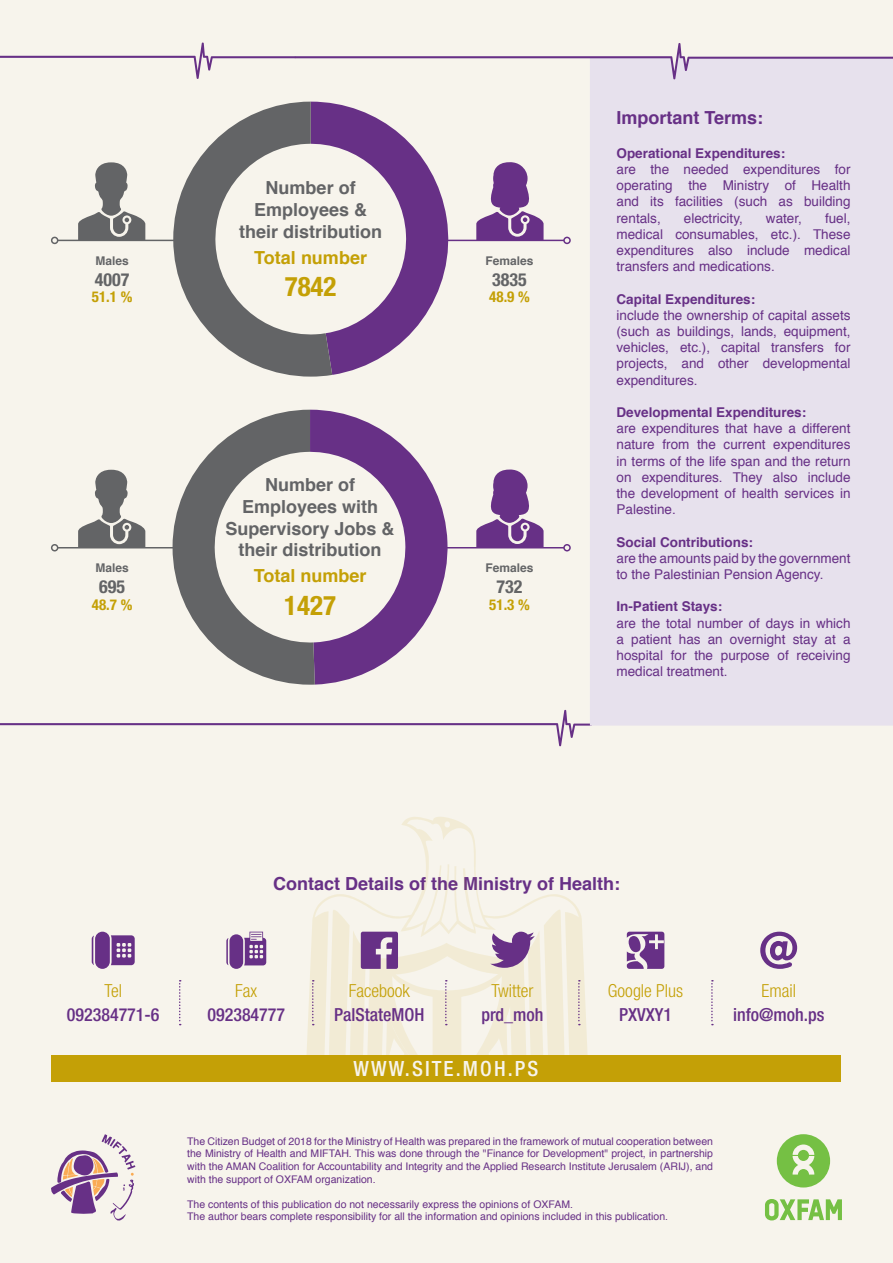
<style>
.page{position:relative;width:893px;height:1263px;background:#f7f4ec}
.page>*{position:absolute;margin:0;border:0;box-sizing:border-box;transform-origin:0 0}
.t1{font:700 condensed 27px "Helvetica Neue LT Std";color:#c4a006}
.t2{font:500 condensed 21px "Helvetica Neue LT Std";letter-spacing:.1em;color:#f7f4ec}
.t3{font:700 18px/21.6px "Helvetica";color:#636466;text-align:center}
.t4{font:500 condensed 18px "Helvetica Neue LT Std";color:#673086}
.t5{font:700 18px "Helvetica";color:#673086}
.t6{font:300 condensed 18px "Helvetica Neue LT Std";color:#c4a006}
.t7{font:700 18px "Helvetica";color:#c4a006}
.t8{font:700 condensed 18px "Helvetica Neue LT Std";color:#636466}
.t9{font:700 condensed 15px "Helvetica Neue LT Std";color:#c4a006}
.t10{font:13.5px/16.2px "Helvetica";color:#673086;text-align:justify}
.t11{font:700 13.5px "Helvetica";color:#673086}
.t12{font:700 12px "Helvetica";color:#636466}
.t13{font:10.5px/12.6px "Helvetica";color:#673086;text-align:justify}
</style>
<div class="page">
<svg style="left:306px;top:817px;width:282px;height:238px"></svg>
<svg style="left:179px;top:980px;width:2px;height:45px"></svg>
<svg style="left:312px;top:980px;width:2px;height:45px"></svg>
<svg style="left:578px;top:980px;width:2px;height:45px"></svg>
<svg style="left:711px;top:980px;width:2px;height:45px"></svg>
<svg style="left:361px;top:932px;width:174px;height:123px"></svg>
<svg style="left:627px;top:932px;width:37px;height:37px"></svg>
<svg style="left:226px;top:932px;width:40px;height:37px"></svg>
<svg style="left:92px;top:932px;width:43px;height:37px"></svg>
<svg style="left:760px;top:932px;width:37px;height:37px"></svg>
<svg style="left:0;top:710px;width:590px;height:36px"></svg>
<div style="left:590px;top:79px;width:303px;height:647px;background:#e7e1ed"></div>
<svg style="left:0;top:43px;width:893px;height:36px"></svg>
<svg style="left:173px;top:102px;width:285px;height:275px"></svg>
<hr style="left:58px;top:240px;width:126px;height:1px;background:#636466">
<div style="left:51px;top:237px;width:7px;height:7px;border:2px solid #636466;border-radius:50%"></div>
<svg style="left:78px;top:162px;width:67px;height:78px"></svg>
<svg style="left:476px;top:162px;width:68px;height:78px"></svg>
<hr style="left:437px;top:240px;width:127px;height:1px;background:#673086">
<div style="left:563px;top:237px;width:8px;height:7px;border:2px solid #673086;border-radius:50%"></div>
<svg style="left:173px;top:410px;width:277px;height:275px"></svg>
<hr style="left:58px;top:547px;width:126px;height:1px;background:#636466">
<div style="left:51px;top:544px;width:7px;height:7px;border:2px solid #636466;border-radius:50%"></div>
<svg style="left:78px;top:470px;width:67px;height:77px"></svg>
<svg style="left:476px;top:469px;width:68px;height:78px"></svg>
<hr style="left:437px;top:547px;width:127px;height:1px;background:#673086">
<div style="left:563px;top:544px;width:8px;height:7px;border:2px solid #673086;border-radius:50%"></div>
<div style="left:51px;top:1055px;width:790px;height:27px;background:#c4a006"></div>
<svg style="left:777px;top:1134px;width:53px;height:53px"></svg>
<svg style="left:765px;top:1199px;width:77px;height:21px"></svg>
<svg style="left:51px;top:1134px;width:84px;height:86px"></svg>
<p class="t12" style="left:95px;top:251px;width:35px">Males</p>
<h3 class="t8" style="left:95px;top:269px;width:36px">4007</h3>
<p class="t9" style="left:92px;top:288px;width:42px">51.1 %</p>
<p class="t12" style="left:95px;top:558px;width:35px">Males</p>
<h3 class="t8" style="left:99px;top:576px;width:27px">695</h3>
<p class="t9" style="left:92px;top:595px;width:42px">48.7 %</p>
<h3 class="t3" style="left:239px;top:178px;width:145px">Number of<br>Employees &amp; their distribution</h3>
<h3 class="t7" style="left:254px;top:243px;width:114px">Total number</h3>
<h1 class="t1" style="left:285px;top:270px;width:53px">7842</h1>
<h3 class="t3" style="left:225px;top:475px;width:171px">Number of<br>Employees with<br>Supervisory Jobs &amp; their distribution</h3>
<h3 class="t7" style="left:254px;top:561px;width:114px">Total number</h3>
<h1 class="t1" style="left:284px;top:589px;width:53px">1427</h1>
<p class="t12" style="left:485px;top:251px;width:50px">Females</p>
<h3 class="t8" style="left:492px;top:269px;width:36px">3835</h3>
<p class="t9" style="left:489px;top:288px;width:42px">48.9 %</p>
<p class="t12" style="left:485px;top:558px;width:50px">Females</p>
<h3 class="t8" style="left:497px;top:576px;width:27px">732</h3>
<p class="t9" style="left:489px;top:595px;width:42px">51.3 %</p>
<h3 class="t5" style="left:616px;top:103px;width:148px">Important Terms:</h3>
<p class="t11" style="left:616px;top:142px;width:170px">Operational Expenditures:</p>
<p class="t10" style="left:616px;top:162px;width:236px">are the needed expenditures for operating the Ministry of Health and its facilities (such as building rentals,</p>
<p class="t10" style="left:616px;top:210px;width:236px;text-indent:209px">fuel, medical consumables, etc.). These expenditures also include medical transfers and medications.</p>
<p class="t11" style="left:616px;top:288px;width:140px">Capital Expenditures:</p>
<p class="t10" style="left:616px;top:307px;width:236px">include the ownership of capital assets (such as buildings, lands, equipment, vehicles, etc.), capital transfers for projects, and other developmental expenditures.</p>
<p class="t11" style="left:616px;top:401px;width:191px">Developmental Expenditures:</p>
<p class="t10" style="left:616px;top:421px;width:236px">are expenditures that have a different nature from the current expenditures in terms of the life span and the return on expenditures. They also include the development of health services in Palestine.</p>
<p class="t11" style="left:616px;top:531px;width:138px">Social Contributions:</p>
<p class="t10" style="left:616px;top:550px;width:236px">are the amounts paid by the government to the Palestinian Pension Agency.</p>
<p class="t11" style="left:616px;top:596px;width:107px">In-Patient Stays:</p>
<p class="t10" style="left:616px;top:615px;width:236px">are the total number of days in which a patient has an overnight stay at a hospital for the purpose of receiving medical treatment.</p>
<p class="t10" style="left:684px;top:210px;width:61px">electricity,</p>
<p class="t10" style="left:766px;top:210px;width:38px">water,</p>
<h3 class="t5" style="left:273px;top:869px;width:349px">Contact Details of the Ministry of Health:</h3>
<h3 class="t6" style="left:104px;top:980px;width:19px">Tel</h3>
<h3 class="t4" style="left:67px;top:1004px;width:94px">092384771-6</h3>
<h3 class="t6" style="left:235px;top:980px;width:23px">Fax</h3>
<h3 class="t4" style="left:207px;top:1004px;width:79px">092384777</h3>
<h3 class="t6" style="left:349px;top:980px;width:62px">Facebook</h3>
<h3 class="t4" style="left:334px;top:1004px;width:92px">PalStateMOH</h3>
<h3 class="t6" style="left:491px;top:980px;width:43px">Twitter</h3>
<h3 class="t4" style="left:481px;top:1004px;width:64px">prd_moh</h3>
<h2 class="t2" style="left:353px;top:1056px;width:186px">WWW.SITE.MOH.PS</h2>
<h3 class="t6" style="left:608px;top:980px;width:77px">Google Plus</h3>
<h3 class="t4" style="left:619px;top:1004px;width:54px">PXVXY1</h3>
<h3 class="t6" style="left:761px;top:980px;width:36px">Email</h3>
<h3 class="t4" style="left:733px;top:1004px;width:93px">info@moh.ps</h3>
<p class="t13" style="left:187px;top:1135px;width:527px">The Citizen Budget of 2018 for the Ministry of Health was prepared in the framework of mutual cooperation between the Ministry of Health and MIFTAH. This was done through the "Finance for Development" project, in partnership with the AMAN Coalition for Accountability and Integrity and the Applied Research Institute Jerusalem (ARIJ), and with the support of OXFAM organization.</p>
<p class="t13" style="left:187px;top:1198px;width:482px">The contents of this publication do not necessarily express the opinions of OXFAM.<br>The author bears complete responsibility for all the information and opinions included in this publication.</p>
</div>
